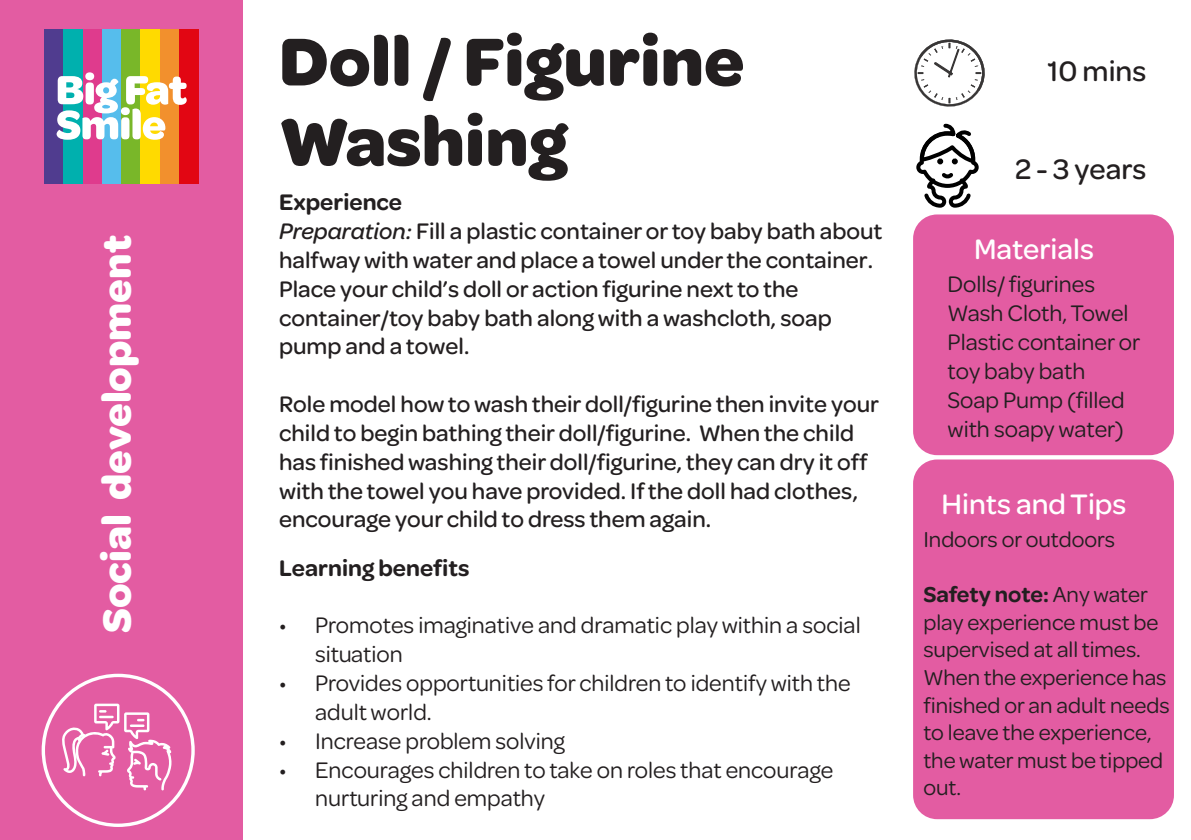
<style>
.page{position:relative;width:1191px;height:840px;background:#fff}
.page>*{position:absolute;margin:0;border:0;box-sizing:border-box;transform-origin:0 0}
.t1{font:700 72px/80px "Omnes";color:#231f20}
.t2{font:700 42px "Omnes";color:#fff}
.t3{font:500 30px "Omnes";color:#fff}
.t4{font:500 30px "Omnes";color:#231f20}
.t5{font:500 24px/28.8px "Omnes";color:#231f20}
.t6{font:24px/28.8px "Omnes";color:#231f20}
.t7{font:600 24px "Omnes";color:#231f20}
.t8{font:23px/27.6px "Omnes";color:#231f20}
.s1{font-style:italic}
.s2{font-weight:600}
</style>
<div class="page">
<div style="left:0;top:0;width:243px;height:839px;background:#e35ca2"></div>
<div style="left:913px;top:459px;width:261px;height:359px;background:#e35ca2;border-radius:24px"></div>
<div style="left:913px;top:214px;width:261px;height:241px;background:#e35ca2;border-radius:24px"></div>
<div style="left:44px;top:29px;width:20px;height:155px;background:#503c8f"></div>
<div style="left:64px;top:29px;width:19px;height:155px;background:#00b0ae"></div>
<div style="left:83px;top:29px;width:19px;height:155px;background:#df3b8d"></div>
<div style="left:102px;top:29px;width:19px;height:155px;background:#56bdec"></div>
<div style="left:121px;top:29px;width:20px;height:155px;background:#79b729"></div>
<div style="left:141px;top:29px;width:19px;height:155px;background:#ffda00"></div>
<div style="left:160px;top:29px;width:19px;height:155px;background:#f2902d"></div>
<div style="left:179px;top:29px;width:20px;height:155px;background:#e20613"></div>
<div style="left:85px;top:72px;width:9px;height:8px;background:#fff;border-radius:50%"></div>
<svg style="left:57px;top:76px;width:62px;height:64px"></svg>
<div style="left:121px;top:117px;width:8px;height:22px;background:#fff;border-radius:4px"></div>
<div style="left:121px;top:107px;width:9px;height:8px;background:#fff;border-radius:50%"></div>
<svg style="left:126px;top:76px;width:61px;height:64px"></svg>
<svg style="left:914px;top:39px;width:71px;height:68px"></svg>
<svg style="left:916px;top:123px;width:63px;height:85px"></svg>
<div style="left:42px;top:673px;width:153px;height:153px;border:3px solid #fff;border-radius:50%"></div>
<svg style="left:61px;top:703px;width:111px;height:87px"></svg>
<p class="t2" style="left:87px;top:632px;width:399px;rotate:-90deg">Social development</p>
<p class="t1" style="left:279px;top:17px;width:467px">Doll / Figurine<br>Washing</p>
<p class="t7" style="left:279px;top:185px;width:125px">Experience</p>
<p class="t5" style="left:279px;top:215px;width:605px"><span class="s1">Preparation:</span> Fill a plastic container or toy baby bath about halfway with water and place a towel under the container.<br>Place your child’s doll or action figurine next to the</p>
<p class="t5" style="left:279px;top:301px;width:554px">container/toy baby bath along with a washcloth, soap pump and a towel.</p>
<p class="t5" style="left:279px;top:388px;width:601px">Role model how to wash their doll/figurine then invite your child to begin bathing their doll/figurine. When the child has finished washing their doll/figurine, they can dry it off with the towel you have provided. If the doll had clothes, encourage your child to dress them again.</p>
<p class="t7" style="left:279px;top:550px;width:192px">Learning benefits</p>
<p class="t6" style="left:315px;top:609px;width:547px;text-indent:-36px">• Promotes imaginative and dramatic play within a social situation</p>
<p class="t6" style="left:315px;top:667px;width:537px;text-indent:-36px">• Provides opportunities for children to identify with the adult world.</p>
<p class="t6" style="left:279px;top:724px;width:287px">• Increase problem solving</p>
<p class="t6" style="left:315px;top:753px;width:520px;text-indent:-36px">• Encourages children to take on roles that encourage nurturing and empathy</p>
<p class="t4" style="left:1047px;top:50px;width:100px">10 mins</p>
<p class="t4" style="left:1015px;top:148px;width:133px">2 - 3 years</p>
<p class="t3" style="left:974px;top:228px;width:121px">Materials</p>
<p class="t6" style="left:947px;top:268px;width:149px">Dolls/ figurines</p>
<p class="t6" style="left:947px;top:297px;width:183px">Wash Cloth, Towel</p>
<p class="t6" style="left:947px;top:326px;width:194px">Plastic container or toy baby bath</p>
<p class="t6" style="left:947px;top:384px;width:179px">Soap Pump (filled with soapy water)</p>
<p class="t3" style="left:941px;top:483px;width:186px">Hints and Tips</p>
<p class="t8" style="left:923px;top:523px;width:193px">Indoors or outdoors</p>
<p class="t8" style="left:923px;top:579px;width:248px"><span class="s2">Safety note:</span> Any water play experience must be supervised at all times.<br>When the experience has finished or an adult needs to leave the experience, the water must be tipped out.</p>
</div>
